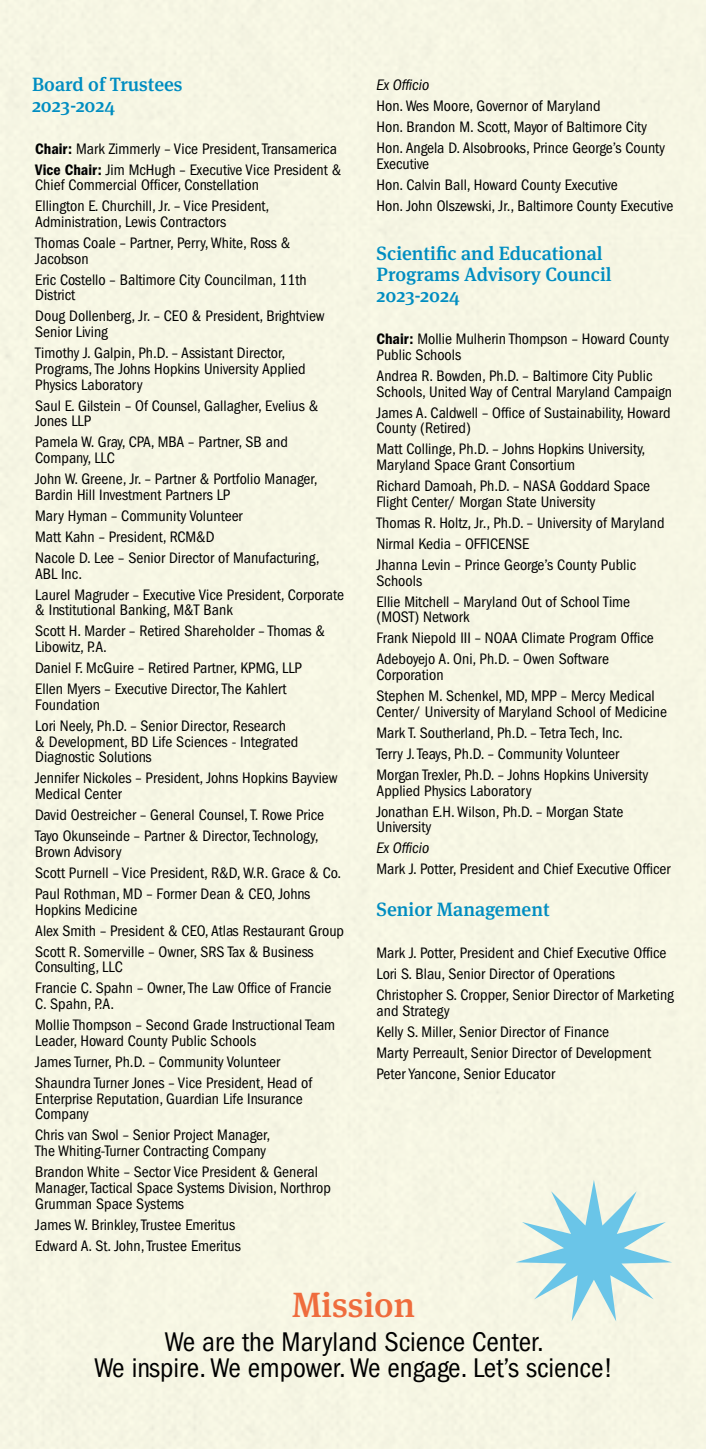
<style>
.page{position:relative;width:706px;height:1449px;background:#fff}
.page>*{position:absolute;margin:0;border:0;box-sizing:border-box;transform-origin:0 0}
.t1{font:500 35px "Meta Serif Pro";color:#ef6c3d}
.t2{font:condensed 28px/26.2px "Franklin Gothic LT Pro";color:#000;text-align:center}
.t3{font:500 19.25px/21px "Meta Serif Pro";color:#008dc1}
.t4{font:condensed 15.75px/21px "Franklin Gothic LT Pro";color:#000}
.t5{font:italic condensed 15.75px "Franklin Gothic LT Pro";color:#000}
.s1{font-family:"Franklin Gothic LT Pro Cn Dm";font-stretch:normal}
</style>
<div class="page">
<svg style="left:515px;top:1180px;width:157px;height:141px"></svg>
<p class="t3" style="left:32px;top:73px;width:152px">Board of Trustees<br>2023-2024</p>
<p class="t4" style="left:35px;top:138px;width:307px"><span class="s1">Chair:</span> Mark Zimmerly – Vice President, Transamerica<br><span class="s1">Vice Chair:</span> Jim McHugh – Executive Vice President &amp;</p>
<p class="t4" style="left:35px;top:175px;width:235px">Chief Commercial Officer, Constellation<br>Ellington E. Churchill, Jr. – Vice President,</p>
<p class="t4" style="left:35px;top:211px;width:257px">Administration, Lewis Contractors<br>Thomas Coale – Partner, Perry, White, Ross &amp;</p>
<p class="t4" style="left:35px;top:248px;width:273px">Jacobson<br>Eric Costello – Baltimore City Councilman, 11th</p>
<p class="t4" style="left:35px;top:285px;width:291px">District<br>Doug Dollenberg, Jr. – CEO &amp; President, Brightview</p>
<p class="t4" style="left:35px;top:322px;width:251px">Senior Living<br>Timothy J. Galpin, Ph.D. – Assistant Director,</p>
<p class="t4" style="left:35px;top:361px;width:272px;line-height:15.8px">Programs, The Johns Hopkins University Applied<br>Physics Laboratory</p>
<p class="t4" style="left:35px;top:398px;width:285px;line-height:15.8px">Saul E. Gilstein – Of Counsel, Gallagher, Evelius &amp;<br>Jones LLP</p>
<p class="t4" style="left:35px;top:435px;width:254px;line-height:15.8px">Pamela W. Gray, CPA, MBA – Partner, SB and<br>Company, LLC</p>
<p class="t4" style="left:35px;top:471px;width:284px;line-height:15.8px">John W. Greene, Jr. – Partner &amp; Portfolio Manager,<br>Bardin Hill Investment Partners LP</p>
<p class="t4" style="left:35px;top:505px;width:286px">Mary Hyman – Community Volunteer<br>Matt Kahn – President, RCM&amp;D<br>Nacole D. Lee – Senior Director of Manufacturing,</p>
<p class="t4" style="left:35px;top:563px;width:310px">ABL Inc.<br>Laurel Magruder – Executive Vice President, Corporate</p>
<p class="t4" style="left:35px;top:600px;width:291px">&amp; Institutional Banking, M&amp;T Bank<br>Scott H. Marder – Retired Shareholder – Thomas &amp;</p>
<p class="t4" style="left:35px;top:637px;width:268px">Libowitz, P.A.<br>Daniel F. McGuire – Retired Partner, KPMG, LLP<br>Ellen Myers – Executive Director, The Kahlert</p>
<p class="t4" style="left:35px;top:694px;width:252px">Foundation<br>Lori Neely, Ph.D. – Senior Director, Research</p>
<p class="t4" style="left:35px;top:734px;width:264px;line-height:15.8px">&amp; Development, BD Life Sciences - Integrated<br>Diagnostic Solutions</p>
<p class="t4" style="left:35px;top:770px;width:304px;line-height:15.8px">Jennifer Nickoles – President, Johns Hopkins Bayview<br>Medical Center</p>
<p class="t4" style="left:35px;top:805px;width:290px">David Oestreicher – General Counsel, T. Rowe Price<br>Tayo Okunseinde – Partner &amp; Director, Technology,</p>
<p class="t4" style="left:35px;top:841px;width:307px">Brown Advisory<br>Scott Purnell – Vice President, R&amp;D, W.R. Grace &amp; Co.<br>Paul Rothman, MD – Former Dean &amp; CEO, Johns</p>
<p class="t4" style="left:35px;top:899px;width:310px">Hopkins Medicine<br>Alex Smith – President &amp; CEO, Atlas Restaurant Group<br>Scott R. Somerville – Owner, SRS Tax &amp; Business</p>
<p class="t4" style="left:35px;top:957px;width:298px">Consulting, LLC<br>Francie C. Spahn – Owner, The Law Office of Francie</p>
<p class="t4" style="left:35px;top:994px;width:301px">C. Spahn, P.A.<br>Mollie Thompson – Second Grade Instructional Team</p>
<p class="t4" style="left:35px;top:1030px;width:278px">Leader, Howard County Public Schools<br>James Turner, Ph.D. – Community Volunteer<br>Shaundra Turner Jones – Vice President, Head of</p>
<p class="t4" style="left:35px;top:1091px;width:269px;line-height:15.8px">Enterprise Reputation, Guardian Life Insurance<br>Company</p>
<p class="t4" style="left:35px;top:1127px;width:236px;line-height:15.8px">Chris van Swol – Senior Project Manager,<br>The Whiting-Turner Contracting Company</p>
<p class="t4" style="left:35px;top:1164px;width:297px;line-height:15.8px">Brandon White – Sector Vice President &amp; General<br>Manager, Tactical Space Systems Division, Northrop<br>Grumman Space Systems</p>
<p class="t4" style="left:35px;top:1214px;width:207px">James W. Brinkley, Trustee Emeritus<br>Edward A. St. John, Trustee Emeritus</p>
<p class="t5" style="left:376px;top:76px;width:54px">Ex Officio</p>
<p class="t4" style="left:376px;top:96px;width:290px">Hon. Wes Moore, Governor of Maryland<br>Hon. Brandon M. Scott, Mayor of Baltimore City<br>Hon. Angela D. Alsobrooks, Prince George’s County</p>
<p class="t4" style="left:376px;top:154px;width:298px">Executive<br>Hon. Calvin Ball, Howard County Executive<br>Hon. John Olszewski, Jr., Baltimore County Executive</p>
<p class="t3" style="left:376px;top:242px;width:237px">Scientific and Educational<br>Programs Advisory Council<br>2023-2024</p>
<p class="t4" style="left:376px;top:331px;width:294px;line-height:15.8px"><span class="s1">Chair:</span> Mollie Mulherin Thompson – Howard County<br>Public Schools</p>
<p class="t4" style="left:376px;top:368px;width:297px;line-height:15.8px">Andrea R. Bowden, Ph.D. – Baltimore City Public<br>Schools, United Way of Central Maryland Campaign</p>
<p class="t4" style="left:376px;top:405px;width:295px;line-height:15.8px">James A. Caldwell – Office of Sustainability, Howard<br>County (Retired)</p>
<p class="t4" style="left:376px;top:442px;width:270px;line-height:15.8px">Matt Collinge, Ph.D. – Johns Hopkins University,<br>Maryland Space Grant Consortium</p>
<p class="t4" style="left:376px;top:478px;width:275px;line-height:15.8px">Richard Damoah, Ph.D. – NASA Goddard Space<br>Flight Center/ Morgan State University</p>
<p class="t4" style="left:376px;top:512px;width:290px">Thomas R. Holtz, Jr., Ph.D. – University of Maryland<br>Nirmal Kedia – OFFICENSE<br>Jhanna Levin – Prince George’s County Public</p>
<p class="t4" style="left:376px;top:570px;width:255px">Schools<br>Ellie Mitchell – Maryland Out of School Time</p>
<p class="t4" style="left:376px;top:607px;width:279px">(MOST) Network<br>Frank Niepold III – NOAA Climate Program Office<br>Adeboyejo A. Oni, Ph.D. – Owen Software</p>
<p class="t4" style="left:376px;top:665px;width:280px">Corporation<br>Stephen M. Schenkel, MD, MPP – Mercy Medical</p>
<p class="t4" style="left:376px;top:701px;width:292px">Center/ University of Maryland School of Medicine Mark T. Southerland, Ph.D. – Tetra Tech, Inc.<br>Terry J. Teays, Ph.D. – Community Volunteer<br>Morgan Trexler, Ph.D. – Johns Hopkins University</p>
<p class="t4" style="left:376px;top:780px;width:248px">Applied Physics Laboratory<br>Jonathan E.H. Wilson, Ph.D. – Morgan State</p>
<p class="t4" style="left:376px;top:817px;width:56px">University</p>
<p class="t5" style="left:376px;top:839px;width:54px">Ex Officio</p>
<p class="t4" style="left:376px;top:859px;width:295px">Mark J. Potter, President and Chief Executive Officer</p>
<p class="t3" style="left:376px;top:898px;width:174px">Senior Management</p>
<p class="t4" style="left:376px;top:943px;width:299px">Mark J. Potter, President and Chief Executive Office<br>Lori S. Blau, Senior Director of Operations<br>Christopher S. Cropper, Senior Director of Marketing</p>
<p class="t4" style="left:376px;top:1001px;width:276px">and Strategy<br>Kelly S. Miller, Senior Director of Finance<br>Marty Perreault, Senior Director of Development Peter Yancone, Senior Educator</p>
<h1 class="t1" style="left:292px;top:1278px;width:124px">Mission</h1>
<h2 class="t2" style="left:94px;top:1329px;width:520px">We are the Maryland Science Center.<br>We inspire. We empower. We engage. Let’s science!</h2>
</div>
